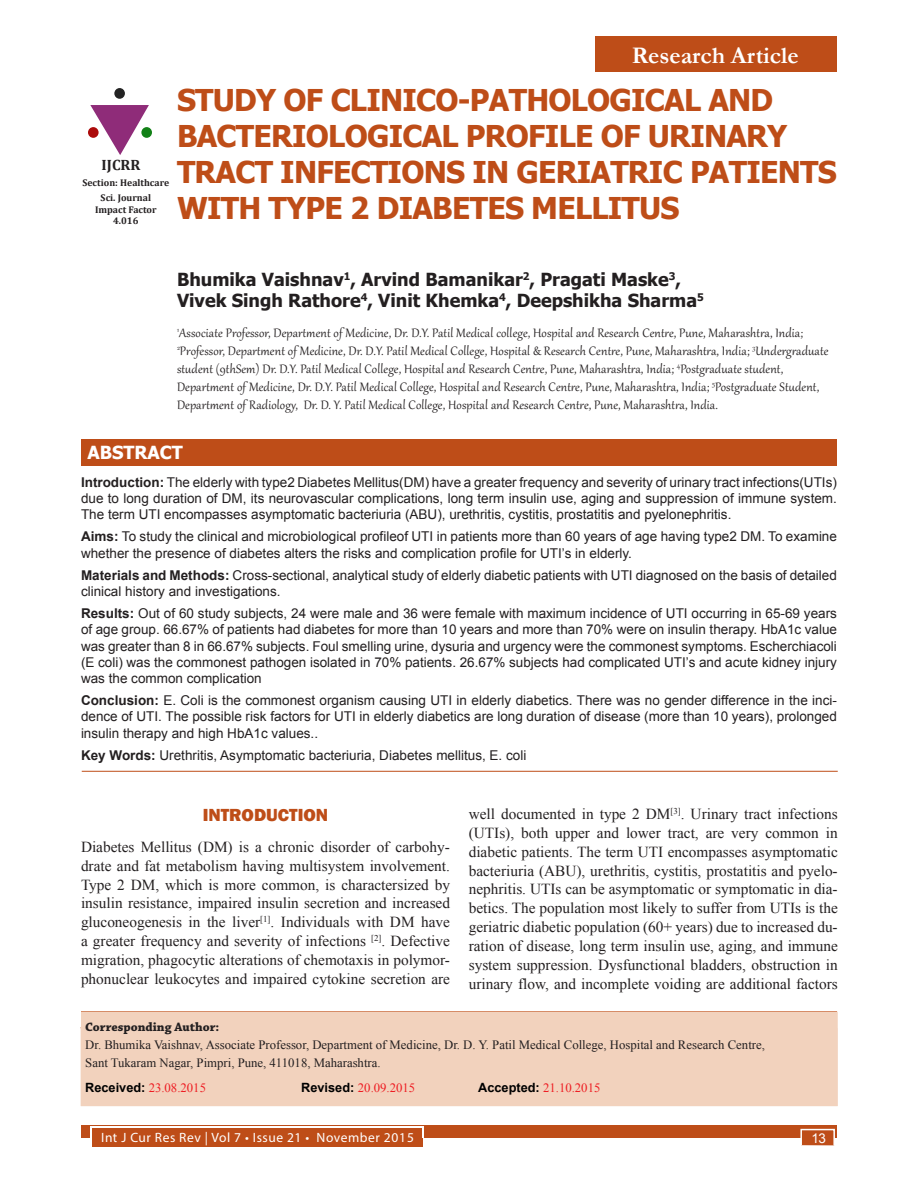
<style>
.page{position:relative;width:918px;height:1188px;background:#fff}
.page>*{position:absolute;margin:0;border:0;box-sizing:border-box;transform-origin:0 0}
.Article_title{font:700 30px/36px "Tahoma";letter-spacing:-.025em;color:#be4d18}
.t1{font:700 24px "Garamond";color:#fff}
.Author_name{font:700 18px/21.6px "Tahoma";color:#231f20}
.Head_1{font:800 18px "Franklin Gothic";color:#be4d18}
.t2{font:700 18px "Tahoma";color:#fff}
.Text{font:15.3px/18.9px "Times New Roman";color:#231f20;text-align:justify}
.Author_affiliation{font:15px/18px "Gabriola";letter-spacing:.01em;color:#231f20}
.t3{font:700 15px "Cambria";color:#231f20}
.Abstract_text{font:13.5px/16.2px "Arial";color:#231f20;text-align:justify}
.t4{font:13.5px "Myriad Pro";letter-spacing:.04em;color:#fff}
.t5{font:13.5px "Arial";color:#fff}
.Corresponding_text{font:12.75px "Times New Roman";color:#231f20}
.Corresponding_text-2{font:12.75px "Times New Roman";color:#ee1d23}
.Corresponding_head{font:700 12.75px "Chaparral Pro";color:#231f20}
.t6{font:700 9.75px/11.7px "Cambria";color:#231f20;text-align:center}
.s1{font-weight:700}
.s2{font-family:"Arial";font-weight:700;color:#000}
</style>
<div class="page">
<div style="left:596px;top:36px;width:241px;height:35px;background:#be4d18"></div>
<div style="left:81px;top:1125px;width:756px;height:13px;background:#be4d18"></div>
<div style="left:92px;top:1128px;width:330px;height:19px;background:#be4d18"></div>
<hr style="left:90px;top:1127px;width:333px;height:1px;background:#fff">
<svg style="left:90px;top:1128px;width:2px;height:10px"></svg>
<svg style="left:422px;top:1127px;width:2px;height:11px"></svg>
<div style="left:800px;top:1129px;width:35px;height:17px;background:#be4d18;border:2px solid #fff"></div>
<hr style="left:82px;top:771px;width:756px;height:1px;background:#be4d18">
<div style="left:81px;top:439px;width:756px;height:27px;background:#be4d18"></div>
<hr style="left:81px;top:1011px;width:756px;height:1px;background:#be4d18">
<div style="left:81px;top:1012px;width:757px;height:94px;background:#f2d2bd"></div>
<svg style="left:90px;top:105px;width:59px;height:50px"></svg>
<div style="left:141px;top:127px;width:11px;height:11px;background:#128117;border-radius:50%"></div>
<div style="left:114px;top:88px;width:11px;height:11px;background:#232323;border-radius:50%"></div>
<div style="left:88px;top:127px;width:11px;height:11px;background:#ac0b0b;border-radius:50%"></div>
<h2 class="t1" style="left:632px;top:39px;width:169px">Research Article</h2>
<p class="t3" style="left:102px;top:154px;width:40px">IJCRR</p>
<p class="t6" style="left:82px;top:176px;width:88px">Section: Healthcare</p>
<p class="t6" style="left:95px;top:191px;width:63px">Sci. Journal<br>Impact Factor<br>4.016</p>
<p class="Article_title" style="left:177px;top:80px;width:661px">STUDY OF CLINICO-PATHOLOGICAL AND BACTERIOLOGICAL PROFILE OF URINARY TRACT INFECTIONS IN GERIATRIC PATIENTS WITH TYPE 2 DIABETES MELLITUS</p>
<p class="Author_name" style="left:177px;top:267px;width:528px">Bhumika Vaishnav<sup>1</sup>, Arvind Bamanikar<sup>2</sup>, Pragati Maske<sup>3</sup>,<br>Vivek Singh Rathore<sup>4</sup>, Vinit Khemka<sup>4</sup>, Deepshikha Sharma<sup>5</sup></p>
<p class="Author_affiliation" style="left:177px;top:323px;width:653px"><sup>1</sup>Associate Professor, Department of Medicine, Dr. D.Y. Patil Medical college, Hospital and Research Centre, Pune, Maharashtra, India; <sup>2</sup>Professor, Department of Medicine, Dr. D.Y. Patil Medical College, Hospital &amp; Research Centre, Pune, Maharashtra, India; <sup>3</sup>Undergraduate student (9thSem) Dr. D.Y. Patil Medical College, Hospital and Research Centre, Pune, Maharashtra, India; <sup>4</sup>Postgraduate student, Department of Medicine, Dr. D.Y. Patil Medical College, Hospital and Research Centre, Pune, Maharashtra, India; <sup>5</sup>Postgraduate Student, Department of Radiology, Dr. D. Y. Patil Medical College, Hospital and Research Centre, Pune, Maharashtra, India.</p>
<p class="t2" style="left:87px;top:440px;width:97px">ABSTRACT</p>
<p class="Abstract_text" style="left:81px;top:474px;width:757px"><span class="s1">Introduction:</span> The elderly with type2 Diabetes Mellitus(DM) have a greater frequency and severity of urinary tract infections(UTIs) due to long duration of DM, its neurovascular complications, long term insulin use, aging and suppression of immune system.<br>The term UTI encompasses asymptomatic bacteriuria (ABU), urethritis, cystitis, prostatitis and pyelonephritis.</p>
<p class="Abstract_text" style="left:81px;top:529px;width:758px"><span class="s1">Aims:</span> To study the clinical and microbiological profileof UTI in patients more than 60 years of age having type2 DM. To examine whether the presence of diabetes alters the risks and complication profile for UTI’s in elderly.</p>
<p class="Abstract_text" style="left:81px;top:567px;width:757px"><span class="s1">Materials and Methods:</span> Cross-sectional, analytical study of elderly diabetic patients with UTI diagnosed on the basis of detailed clinical history and investigations.</p>
<p class="Abstract_text" style="left:81px;top:606px;width:758px"><span class="s1">Results:</span> Out of 60 study subjects, 24 were male and 36 were female with maximum incidence of UTI occurring in 65-69 years of age group. 66.67% of patients had diabetes for more than 10 years and more than 70% were on insulin therapy. HbA1c value was greater than 8 in 66.67% subjects. Foul smelling urine, dysuria and urgency were the commonest symptoms. Escherchiacoli (E coli) was the commonest pathogen isolated in 70% patients. 26.67% subjects had complicated UTI’s and acute kidney injury was the common complication</p>
<p class="Abstract_text" style="left:81px;top:693px;width:757px"><span class="s1">Conclusion:</span> E. Coli is the commonest organism causing UTI in elderly diabetics. There was no gender difference in the inci&shy;dence of UTI. The possible risk factors for UTI in elderly diabetics are long duration of disease (more than 10 years), prolonged insulin therapy and high HbA1c values..</p>
<p class="Abstract_text" style="left:81px;top:747px;width:447px"><span class="s1">Key Words:</span> Urethritis, Asymptomatic bacteriuria, Diabetes mellitus, E. coli</p>
<p class="Head_1" style="left:203px;top:803px;width:127px">INTRODUCTION</p>
<p class="Text" style="left:81px;top:837px;width:371px">Diabetes Mellitus (DM) is a chronic disorder of carbohy&shy;drate and fat metabolism having multisystem involvement.<br>Type 2 DM, which is more common, is charactersized by insulin resistance, impaired insulin secretion and increased gluconeogenesis in the liver<sup>[1]</sup>. Individuals with DM have a greater frequency and severity of infections <sup>[2]</sup>. Defective migration, phagocytic alterations of chemotaxis in polymor&shy;phonuclear leukocytes and impaired cytokine secretion are</p>
<p class="Text" style="left:469px;top:804px;width:371px">well documented in type 2 DM<sup>[3]</sup>. Urinary tract infections (UTIs), both upper and lower tract, are very common in diabetic patients. The term UTI encompasses asymptomatic bacteriuria (ABU), urethritis, cystitis, prostatitis and pyelo&shy;nephritis. UTIs can be asymptomatic or symptomatic in dia&shy;betics. The population most likely to suffer from UTIs is the geriatric diabetic population (60+ years) due to increased du&shy;ration of disease, long term insulin use, aging, and immune system suppression. Dysfunctional bladders, obstruction in urinary flow, and incomplete voiding are additional factors</p>
<p class="Corresponding_head" style="left:85px;top:1019px;width:136px">Corresponding Author:</p>
<p class="Corresponding_text" style="left:85px;top:1036px;width:681px">Dr. Bhumika Vaishnav, Associate Professor, Department of Medicine, Dr. D. Y. Patil Medical College, Hospital and Research Centre,</p>
<p class="Corresponding_text" style="left:85px;top:1054px;width:297px">Sant Tukaram Nagar, Pimpri, Pune, 411018, Maharashtra.</p>
<p class="Corresponding_text-2" style="left:85px;top:1079px;width:122px"><span class="s2">Received:</span> 23.08.2015</p>
<p class="Corresponding_text-2" style="left:301px;top:1079px;width:116px"><span class="s2">Revised:</span> 20.09.2015</p>
<p class="Corresponding_text-2" style="left:478px;top:1079px;width:124px"><span class="s2">Accepted:</span> 21.10.2015</p>
<p class="t4" style="left:101px;top:1129px;width:314px">Int J Cur Res Rev | Vol 7 • Issue 21 • November 2015</p>
<p class="t5" style="left:812px;top:1130px;width:16px">13</p>
</div>
